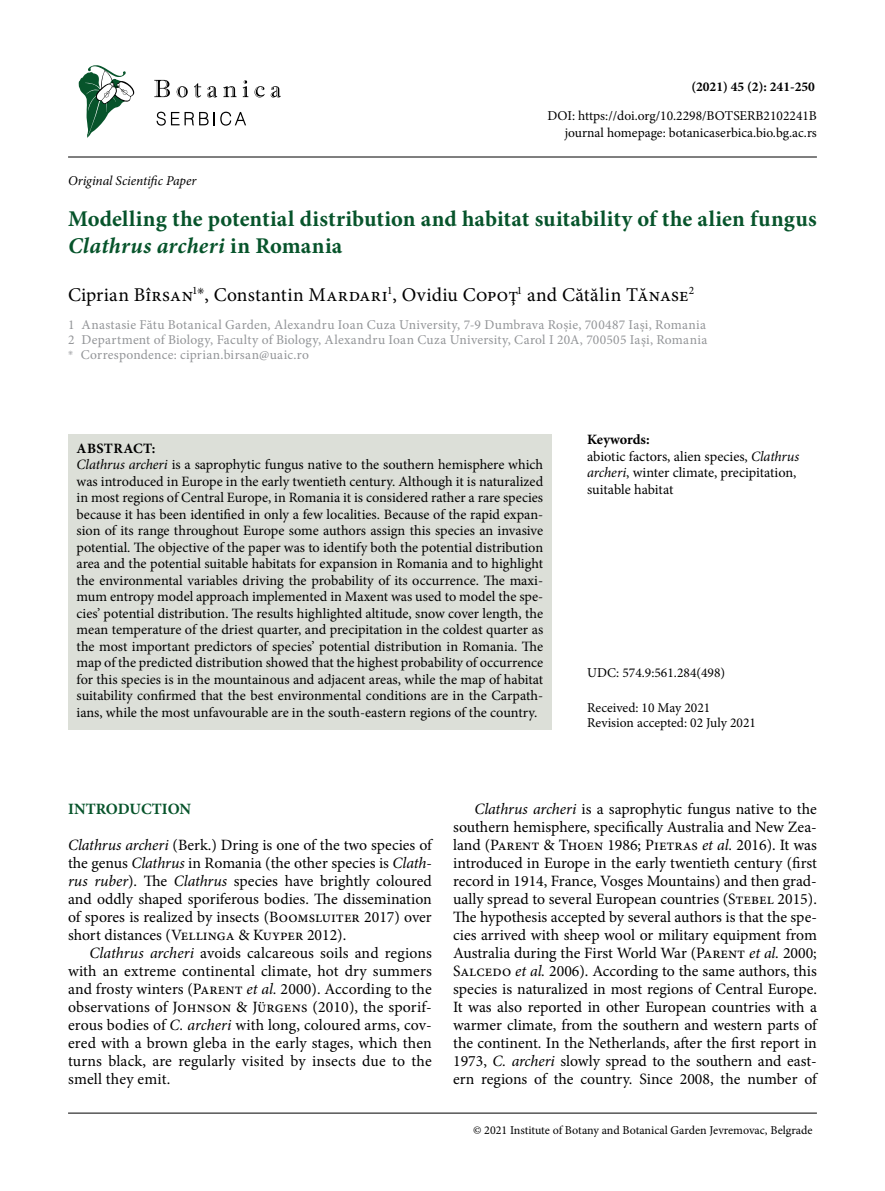
<style>
.page{position:relative;width:885px;height:1191px;background:#fff}
.page>*{position:absolute;margin:0;border:0;box-sizing:border-box;transform-origin:0 0}
.t1{font:700 22.5px/27px "Minion Pro";letter-spacing:.005em;color:#07542b}
.t2{font:19.5px "Minion Pro";letter-spacing:.015em;color:#000}
.t3{font:15.75px/18px "Minion Pro";color:#000;text-align:justify}
.t4{font:700 15.75px "Minion Pro";color:#07542b}
.t5{font:14.25px/16.5px "Minion Pro";color:#000}
.t6{font:13.5px/15px "Minion Pro";letter-spacing:.015em;color:#939598;text-align:justify}
.t7{font:13.5px/16.2px "Minion Pro";color:#000;text-align:right}
.t8{font:italic 13.5px "Minion Pro";letter-spacing:-.005em;color:#000}
.t9{font:700 13.5px "Minion Pro";color:#000}
.t10{font:12px "Minion Pro";color:#000}
.s1{font-style:italic}
.s2{font-weight:700}
</style>
<div class="page">
<hr style="left:68px;top:157px;width:748px;height:1px;background:#000">
<hr style="left:68px;top:1112px;width:748px;height:1px;background:#000">
<div style="left:68px;top:434px;width:483px;height:295px;background:#dcdfd8"></div>
<svg style="left:78px;top:65px;width:56px;height:73px"></svg>
<svg style="left:156px;top:112px;width:52px;height:14px"></svg>
<svg style="left:214px;top:112px;width:32px;height:14px"></svg>
<svg style="left:154px;top:80px;width:16px;height:17px"></svg>
<svg style="left:177px;top:86px;width:11px;height:11px"></svg>
<svg style="left:194px;top:83px;width:7px;height:14px"></svg>
<svg style="left:207px;top:86px;width:10px;height:11px"></svg>
<svg style="left:223px;top:86px;width:13px;height:11px"></svg>
<svg style="left:243px;top:80px;width:5px;height:17px"></svg>
<svg style="left:254px;top:86px;width:11px;height:11px"></svg>
<svg style="left:271px;top:86px;width:10px;height:11px"></svg>
<p class="t8" style="left:68px;top:172px;width:130px">Original Scientific Paper</p>
<p class="t9" style="left:691px;top:78px;width:125px">(2021) 45 (2): 241-250</p>
<p class="t7" style="left:547px;top:108px;width:271px">DOI: https://doi.org/10.2298/BOTSERB2102241B journal homepage: botanicaserbica.bio.bg.ac.rs</p>
<h1 class="t1" style="left:68px;top:205px;width:750px">Modelling the potential distribution and habitat suitability of the alien fungus<br><span class="s1">Clathrus archeri</span> in Romania</h1>
<p class="t2" style="left:68px;top:281px;width:627px">Ciprian Bîrsan<sup>1✳</sup>, Constantin Mardari<sup>1</sup>, Ovidiu Copoţ<sup>1</sup> and Cătălin Tănase<sup>2</sup></p>
<p class="t6" style="left:68px;top:317px;width:640px">1 Anastasie Fătu Botanical Garden, Alexandru Ioan Cuza University, 7-9 Dumbrava Roșie, 700487 Iași, Romania 2 Department of Biology, Faculty of Biology, Alexandru Ioan Cuza University, Carol I 20A, 700505 Iaşi, Romania <sup>✳</sup> Correspondence: ciprian.birsan@uaic.ro</p>
<p class="t5" style="left:77px;top:440px;width:468px"><span class="s2">ABSTRACT:<br></span><span class="s1">Clathrus archeri</span> is a saprophytic fungus native to the southern hemisphere which was introduced in Europe in the early twentieth century. Although it is naturalized in most regions of Central Europe, in Romania it is considered rather a rare species because it has been identified in only a few localities. Because of the rapid expan&shy;sion of its range throughout Europe some authors assign this species an invasive potential. The objective of the paper was to identify both the potential distribution area and the potential suitable habitats for expansion in Romania and to highlight the environmental variables driving the probability of its occurrence. The maxi&shy;mum entropy model approach implemented in Maxent was used to model the spe&shy;cies’ potential distribution. The results highlighted altitude, snow cover length, the mean temperature of the driest quarter, and precipitation in the coldest quarter as the most important predictors of species’ potential distribution in Romania. The map of the predicted distribution showed that the highest probability of occurrence for this species is in the mountainous and adjacent areas, while the map of habitat suitability confirmed that the best environmental conditions are in the Carpath&shy;ians, while the most unfavourable are in the south-eastern regions of the country.</p>
<p class="t5" style="left:587px;top:431px;width:214px"><span class="s2">Keywords:<br></span>abiotic factors, alien species, <span class="s1">Clathrus archeri</span>, winter climate, precipitation, suitable habitat</p>
<p class="t7" style="left:587px;top:664px;width:140px">UDC: 574.9:561.284(498)</p>
<p class="t7" style="left:587px;top:699px;width:170px;line-height:15px;text-align:left">Received: 10 May 2021<br>Revision accepted: 02 July 2021</p>
<p class="t4" style="left:68px;top:798px;width:125px">INTRODUCTION</p>
<p class="t3" style="left:68px;top:836px;width:365px"><span class="s1">Clathrus archeri</span> (Berk.) Dring is one of the two species of the genus <span class="s1">Clathrus</span> in Romania (the other species is <span class="s1">Clath&shy;rus ruber</span>). The <span class="s1">Clathrus</span> species have brightly coloured and oddly shaped sporiferous bodies. The dissemination of spores is realized by insects (Boomsluiter 2017) over short distances (Vellinga &amp; Kuyper 2012).</p>
<p class="t3" style="left:68px;top:944px;width:365px;text-indent:21px"><span class="s1">Clathrus archeri</span> avoids calcareous soils and regions with an extreme continental climate, hot dry summers and frosty winters (Parent <span class="s1">et al.</span> 2000). According to the observations of Johnson &amp; Jürgens (2010), the sporif&shy;erous bodies of <span class="s1">C. archeri</span> with long, coloured arms, cov&shy;ered with a brown gleba in the early stages, which then turns black, are regularly visited by insects due to the smell they emit.</p>
<p class="t3" style="left:453px;top:800px;width:365px;text-indent:21px"><span class="s1">Clathrus archeri</span> is a saprophytic fungus native to the southern hemisphere, specifically Australia and New Zea&shy;land (Parent &amp; Thoen 1986; Pietras <span class="s1">et al.</span> 2016). It was introduced in Europe in the early twentieth century (first record in 1914, France, Vosges Mountains) and then grad&shy;ually spread to several European countries (Stebel 2015).<br>The hypothesis accepted by several authors is that the spe&shy;cies arrived with sheep wool or military equipment from Australia during the First World War (Parent <span class="s1">et al.</span> 2000; Salcedo <span class="s1">et al.</span> 2006). According to the same authors, this species is naturalized in most regions of Central Europe.<br>It was also reported in other European countries with a warmer climate, from the southern and western parts of the continent. In the Netherlands, after the first report in 1973, <span class="s1">C. archeri</span> slowly spread to the southern and east&shy;ern regions of the country. Since 2008, the number of</p>
<p class="t10" style="left:473px;top:1121px;width:341px">© 2021 Institute of Botany and Botanical Garden Jevremovac, Belgrade</p>
</div>
